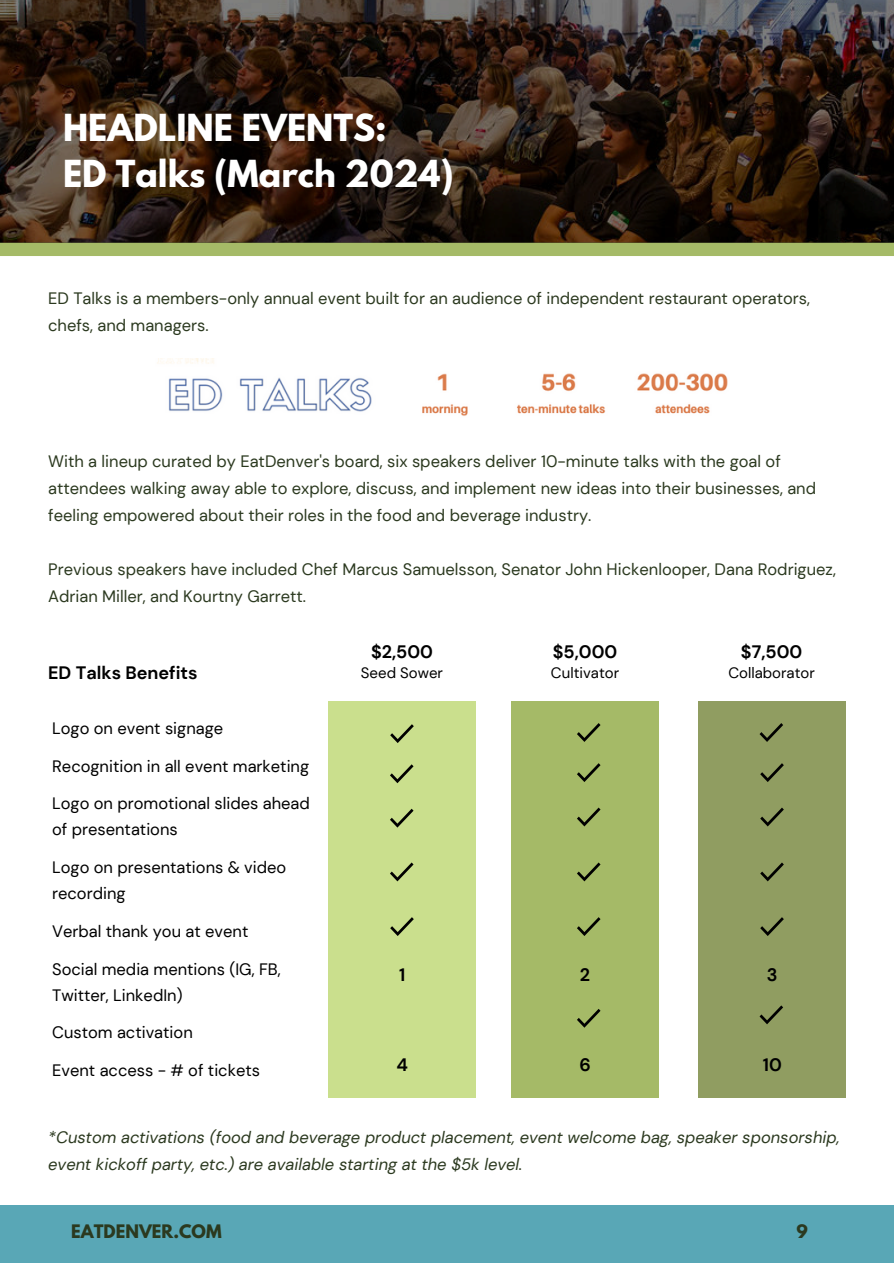
<style>
.page{position:relative;width:894px;height:1264px;background:#fff}
.page>*{position:absolute;margin:0;border:0;box-sizing:border-box;transform-origin:0 0}
.t1{font:700 33px/46.2px "League Spartan";color:#fff}
.t2{font:700 18px "DM Sans";color:#000}
.t3{font:16.5px/27px "DM Sans";color:#2b391f}
.t4{font:16.5px/25.8px "DM Sans";color:#000}
.t5{font:italic 16.5px/27px "DM Sans";color:#2b391f}
.t6{font:700 16.5px "League Spartan";color:#2b391f}
.t7{font:15px "DM Sans";color:#000}
</style>
<div class="page">
<div style="left:0;top:1205px;width:893px;height:58px;background:#59a7b6"></div>
<div style="left:0;top:242px;width:893px;height:14px;background:#a5ba67"></div>
<svg style="left:0;top:0;width:893px;height:242px;background:#2e1f16"></svg>
<img style="left:157px;top:358px;width:571px;height:58px">
<div style="left:328px;top:702px;width:147px;height:395px;background:#cadf8d"></div>
<div style="left:511px;top:702px;width:147px;height:395px;background:#a5ba67"></div>
<div style="left:697px;top:702px;width:148px;height:395px;background:#909d61"></div>
<svg style="left:390px;top:724px;width:23px;height:19px"></svg>
<svg style="left:577px;top:723px;width:23px;height:19px"></svg>
<svg style="left:759px;top:723px;width:24px;height:19px"></svg>
<svg style="left:390px;top:764px;width:23px;height:19px"></svg>
<svg style="left:577px;top:763px;width:23px;height:19px"></svg>
<svg style="left:760px;top:763px;width:23px;height:19px"></svg>
<svg style="left:390px;top:808px;width:23px;height:19px"></svg>
<svg style="left:577px;top:807px;width:23px;height:19px"></svg>
<svg style="left:760px;top:807px;width:23px;height:19px"></svg>
<svg style="left:390px;top:862px;width:23px;height:19px"></svg>
<svg style="left:577px;top:862px;width:23px;height:19px"></svg>
<svg style="left:760px;top:862px;width:23px;height:19px"></svg>
<svg style="left:390px;top:917px;width:23px;height:19px"></svg>
<svg style="left:577px;top:917px;width:23px;height:19px"></svg>
<svg style="left:760px;top:917px;width:23px;height:19px"></svg>
<svg style="left:759px;top:1005px;width:24px;height:19px"></svg>
<svg style="left:577px;top:1009px;width:23px;height:18px"></svg>
<p class="t1" style="left:63px;top:109px;width:392px">HEADLINE EVENTS:<br>ED Talks (March 2024)</p>
<h1 class="t3" style="left:48px;top:285px;width:763px">ED Talks is a members-only annual event built for an audience of independent restaurant operators, chefs, and managers.</h1>
<h4 class="t3" style="left:48px;top:447px;width:769px">With a lineup curated by EatDenver's board, six speakers deliver 10-minute talks with the goal of attendees walking away able to explore, discuss, and implement new ideas into their businesses, and feeling empowered about their roles in the food and beverage industry.</h4>
<h4 class="t3" style="left:48px;top:555px;width:789px">Previous speakers have included Chef Marcus Samuelsson, Senator John Hickenlooper, Dana Rodriguez,<br>Adrian Miller, and Kourtny Garrett.</h4>
<p class="t2" style="left:48px;top:661px;width:151px">ED Talks Benefits</p>
<h4 class="t4" style="left:52px;top:715px;width:172px">Logo on event signage</h4>
<h4 class="t4" style="left:52px;top:753px;width:258px">Recognition in all event marketing</h4>
<h4 class="t4" style="left:52px;top:791px;width:259px">Logo on promotional slides ahead of presentations</h4>
<h4 class="t4" style="left:52px;top:854px;width:235px">Logo on presentations &amp; video recording</h4>
<h4 class="t4" style="left:52px;top:918px;width:198px">Verbal thank you at event</h4>
<h4 class="t4" style="left:52px;top:956px;width:230px">Social media mentions (IG, FB,<br>Twitter, LinkedIn)</h4>
<p class="t4" style="left:52px;top:1019px;width:142px">Custom activation</p>
<p class="t4" style="left:52px;top:1057px;width:209px">Event access - # of tickets</p>
<h3 class="t2" style="left:371px;top:640px;width:63px">$2,500</h3>
<p class="t7" style="left:361px;top:662px;width:83px">Seed Sower</p>
<h3 class="t2" style="left:552px;top:640px;width:66px">$5,000</h3>
<p class="t7" style="left:550px;top:662px;width:70px">Cultivator</p>
<h4 class="t2" style="left:740px;top:640px;width:63px">$7,500</h4>
<h4 class="t7" style="left:728px;top:662px;width:88px">Collaborator</h4>
<p class="t2" style="left:399px;top:963px;width:8px">1</p>
<p class="t2" style="left:579px;top:963px;width:12px">2</p>
<p class="t2" style="left:766px;top:963px;width:12px">3</p>
<p class="t2" style="left:396px;top:1053px;width:13px">4</p>
<p class="t2" style="left:579px;top:1053px;width:13px">6</p>
<p class="t2" style="left:762px;top:1053px;width:20px">10</p>
<p class="t5" style="left:48px;top:1124px;width:792px">*Custom activations (food and beverage product placement, event welcome bag, speaker sponsorship, event kickoff party, etc.) are available starting at the $5k level.</p>
<h3 class="t6" style="left:71px;top:1222px;width:152px">EATDENVER.COM</h3>
<h3 class="t6" style="left:796px;top:1222px;width:13px">9</h3>
</div>
